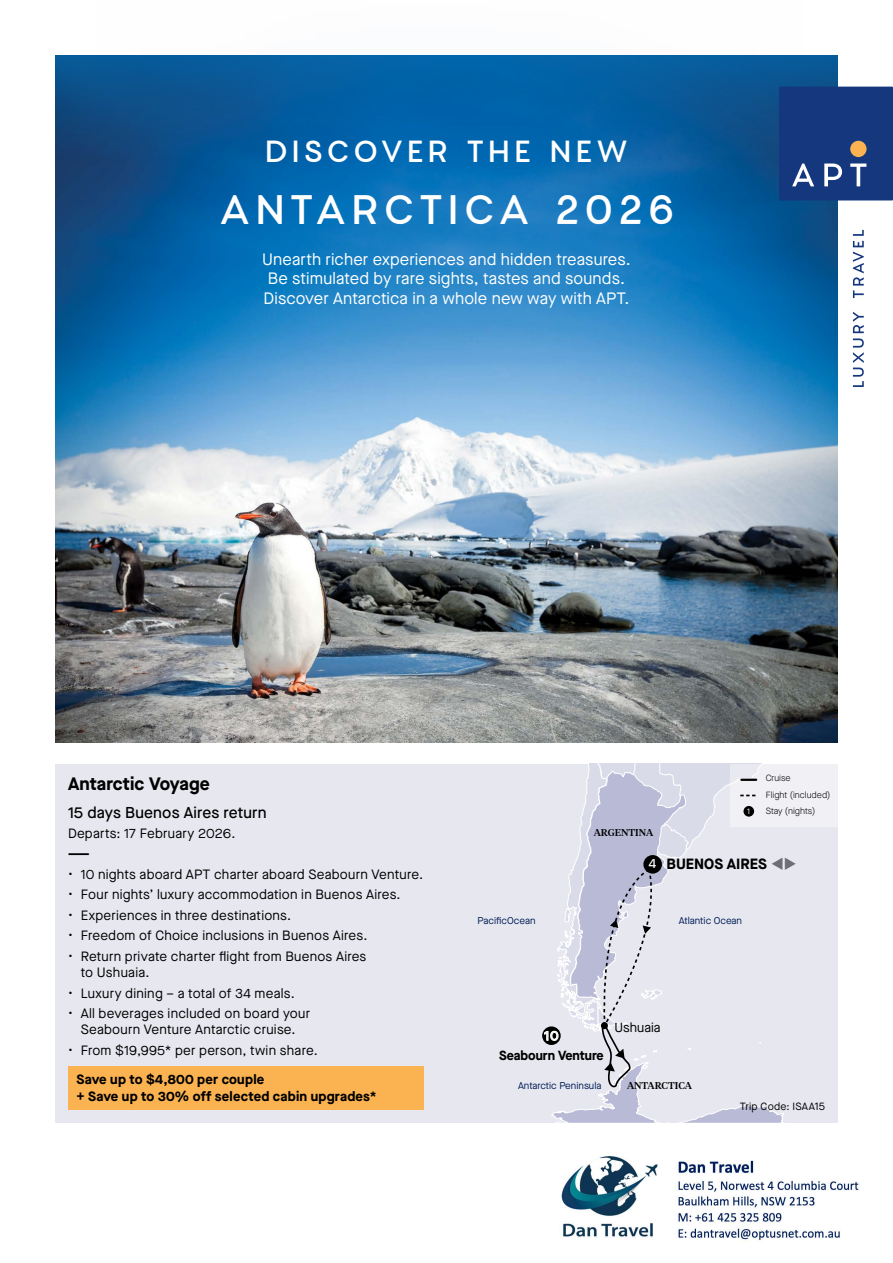
<style>
.page{position:relative;width:893px;height:1263px;background:#fff}
.page>*{position:absolute;margin:0;border:0;box-sizing:border-box;transform-origin:0 0}
.t1{font:500 40.5px "Charlevoix Pro";letter-spacing:.095em;color:#fff}
.t2{font:500 30px "Charlevoix Pro";letter-spacing:.105em;color:#fff}
.t3{font:700 18px "Maison Neue";letter-spacing:.005em;color:#000}
.t4{font:16.5px/19.8px "Maison Neue";letter-spacing:.005em;color:#fff}
.t5{font:500 15.75px "Maison Neue";letter-spacing:.01em;color:#000}
.t6{font:700 14.85px "Maison Neue";color:#000}
.t7{font:13.5px/16.2px "Maison Neue";letter-spacing:.015em;color:#000}
.t8{font:700 13.5px/16.2px "Maison Neue";letter-spacing:.015em;color:#000}
.t9{font:700 13.2px "Maison Neue";color:#000}
.t10{font:13.2px "Maison Neue";color:#000}
.t11{font:500 13.2px "Maison Neue";color:#fff}
.t12{font:10.5px "Maison Neue";letter-spacing:.025em;color:#000}
.t13{font:9.9px "Maison Neue";color:#001c54}
.t14{font:500 9.9px "Tiempos Headline";color:#000}
.t15{font:300 9px/16.5px "Maison Neue";color:#000}
.t16{font:7.95px "Maison Neue";color:#fff}
.s1{color:#6d6e71}
</style>
<div class="page">
<img style="left:55px;top:55px;width:783px;height:688px">
<div style="left:436px;top:764px;width:402px;height:359px;background:#e7e7f0"></div>
<div style="left:730px;top:764px;width:108px;height:62px;background:#f0f0f5"></div>
<svg style="left:542px;top:764px;width:242px;height:359px"></svg>
<div style="left:743px;top:806px;width:11px;height:11px;background:#000;border-radius:50%"></div>
<svg style="left:96px;top:55px;width:707px;height:397px;background:#287cb9"></svg>
<div style="left:55px;top:764px;width:381px;height:359px;background:#e7e7f0"></div>
<div style="left:68px;top:1066px;width:355px;height:44px;background:#fbb250"></div>
<svg style="left:853px;top:312px;width:11px;height:75px"></svg>
<svg style="left:853px;top:230px;width:11px;height:68px"></svg>
<div style="left:779px;top:87px;width:114px;height:113px;background:#14377d"></div>
<div style="left:850px;top:141px;width:16px;height:16px;background:#fbb250;border-radius:50%"></div>
<svg style="left:792px;top:164px;width:22px;height:22px"></svg>
<svg style="left:824px;top:164px;width:18px;height:22px"></svg>
<svg style="left:850px;top:164px;width:16px;height:22px"></svg>
<img style="left:561px;top:1156px;width:298px;height:86px">
<h2 class="t2" style="left:265px;top:132px;width:365px">DISCOVER THE NEW</h2>
<h1 class="t1" style="left:219px;top:183px;width:457px">ANTARCTICA 2026</h1>
<p class="t4" style="left:262px;top:249px;width:370px">Unearth richer experiences and hidden treasures.<br>Be stimulated by rare sights, tastes and sounds.<br>Discover Antarctica in a whole new way with APT.</p>
<h3 class="t3" style="left:68px;top:771px;width:143px">Antarctic Voyage</h3>
<p class="t5" style="left:68px;top:801px;width:200px">15 days Buenos Aires return</p>
<p class="t7" style="left:68px;top:825px;width:169px">Departs: 17 February 2026.</p>
<p class="t8" style="left:68px;top:845px;width:23px">——</p>
<p class="t7" style="left:68px;top:866px;width:357px">• 10 nights aboard APT charter aboard Seabourn Venture.</p>
<p class="t7" style="left:68px;top:886px;width:334px">• Four nights’ luxury accommodation in Buenos Aires.</p>
<p class="t7" style="left:68px;top:907px;width:225px">• Experiences in three destinations.</p>
<p class="t7" style="left:68px;top:927px;width:301px">• Freedom of Choice inclusions in Buenos Aires.</p>
<p class="t7" style="left:81px;top:948px;width:287px;text-indent:-13px">• Return private charter flight from Buenos Aires to Ushuaia.</p>
<p class="t7" style="left:68px;top:984px;width:228px">• Luxury dining – a total of 34 meals.</p>
<p class="t7" style="left:68px;top:1005px;width:244px;text-align:center">• All beverages included on board your<br>Seabourn Venture Antarctic cruise.</p>
<p class="t7" style="left:68px;top:1042px;width:251px">• From $19,995* per person, twin share.</p>
<p class="t8" style="left:77px;top:1071px;width:302px">Save up to $4,800 per couple<br>+ Save up to 30% off selected cabin upgrades*</p>
<p class="t15" style="left:766px;top:770px;width:66px">Cruise<br>Flight (included)</p>
<p class="t14" style="left:594px;top:826px;width:61px">ARGENTINA</p>
<p class="t11" style="left:649px;top:855px;width:9px">4</p>
<p class="t16" style="left:747px;top:806px;width:4px">1</p>
<p class="t15" style="left:766px;top:802px;width:51px">Stay (nights)</p>
<p class="t6" style="left:667px;top:853px;width:132px">BUENOS AIRES <span class="s1">▼◆</span></p>
<p class="t13" style="left:477px;top:914px;width:60px">PacificOcean</p>
<p class="t13" style="left:679px;top:914px;width:65px">Atlantic Ocean</p>
<p class="t11" style="left:544px;top:1027px;width:16px">10</p>
<p class="t9" style="left:499px;top:1045px;width:106px">Seabourn Venture</p>
<p class="t13" style="left:518px;top:1079px;width:85px">Antarctic Peninsula</p>
<p class="t10" style="left:614px;top:1019px;width:48px">Ushuaia</p>
<p class="t14" style="left:627px;top:1079px;width:67px">ANTARCTICA</p>
<p class="t12" style="left:740px;top:1099px;width:87px">Trip Code: ISAA15</p>
</div>
